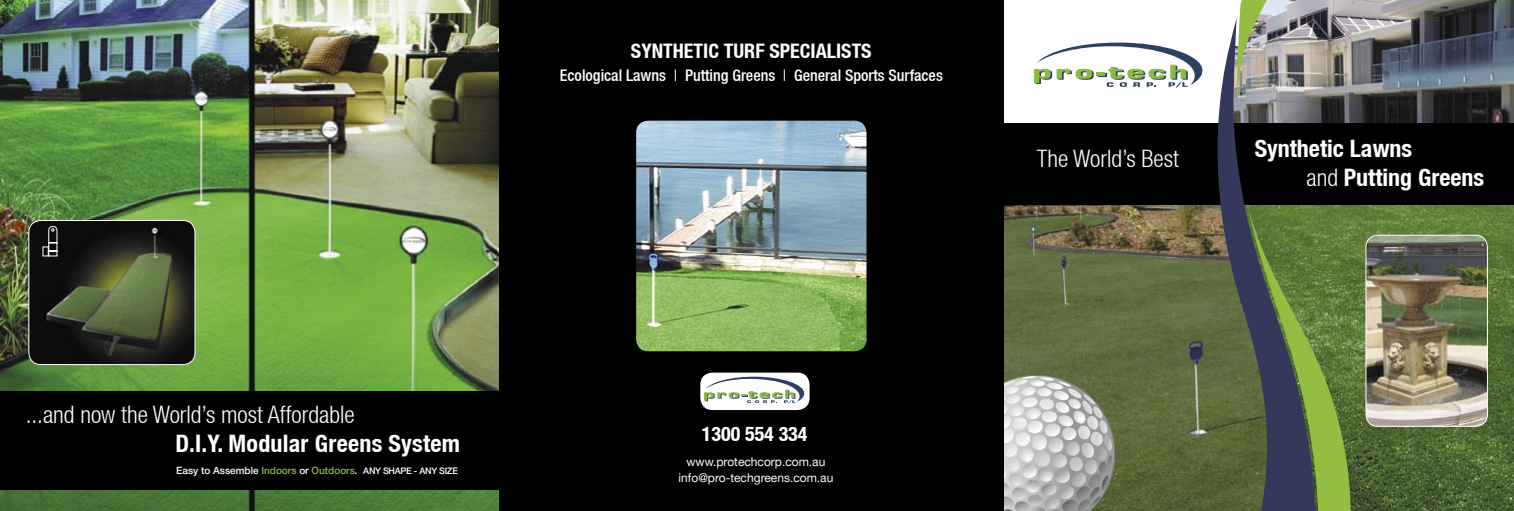
<style>
.page{position:relative;width:1514px;height:511px;background:#fff}
.page>*{position:absolute;margin:0;border:0;box-sizing:border-box;transform-origin:0 0}
.t1{font:700 condensed 24px/29px "Helvetica Neue";color:#fff}
.t2{font:300 condensed 24px "Helvetica Neue";color:#fff}
.t3{font:700 condensed 20px "Helvetica Neue";color:#fff}
.t4{font:500 condensed 16px "Helvetica Neue";color:#fff}
.t5{font:12px/16px "Helvetica Neue";color:#fff;text-align:center}
.t6{font:500 10px "Helvetica Neue";color:#fff}
.s1{font-weight:400}
.s2{color:#89bc40}
.s3{font-size:9px}
.s4{font-weight:300}
</style>
<div class="page">
<img style="left:0;top:0;width:499px;height:510px">
<img style="left:1003px;top:204px;width:213px;height:306px">
<svg style="left:1003px;top:374px;width:111px;height:136px;background:#b0b2ad"></svg>
<div style="left:499px;top:0;width:504px;height:510px;background:#000"></div>
<img style="left:1351px;top:291px;width:163px;height:219px">
<img style="left:636px;top:120px;width:230px;height:231px">
<div style="left:0;top:391px;width:508px;height:98px;background:#000"></div>
<img style="left:1351px;top:0;width:163px;height:291px">
<div style="left:958px;top:123px;width:556px;height:81px;background:#000"></div>
<svg style="left:1318px;top:0;width:33px;height:510px"></svg>
<svg style="left:1216px;top:0;width:102px;height:510px"></svg>
<img style="left:1365px;top:234px;width:123px;height:192px">
<svg style="left:28px;top:220px;width:167px;height:145px;background:#323728"></svg>
<svg style="left:1034px;top:43px;width:168px;height:44px"></svg>
<div style="left:700px;top:372px;width:109px;height:37px;background:#fff;border-radius:12px"></div>
<svg style="left:704px;top:376px;width:100px;height:27px"></svg>
<p class="t3" style="left:631px;top:38px;width:242px">SYNTHETIC TURF SPECIALISTS</p>
<p class="t4" style="left:560px;top:65px;width:384px">Ecological Lawns <span class="s1">|</span> Putting Greens <span class="s1">|</span> General Sports Surfaces</p>
<p class="t2" style="left:26px;top:401px;width:330px">...and now the World’s most Affordable</p>
<p class="t1" style="left:176px;top:428px;width:286px">D.I.Y. Modular Greens System</p>
<p class="t3" style="left:702px;top:421px;width:107px">1300 554 334</p>
<p class="t6" style="left:176px;top:464px;width:283px">Easy to Assemble <span class="s2">Indoors</span> or <span class="s2">Outdoors</span>. <span class="s3">ANY SHAPE - ANY SIZE</span></p>
<p class="t5" style="left:678px;top:453px;width:156px">www.protechcorp.com.au info@pro-techgreens.com.au</p>
<p class="t2" style="left:1037px;top:145px;width:144px">The World’s Best</p>
<p class="t1" style="left:1306px;top:134px;width:179px;text-indent:-52px">Synthetic Lawns<br><span class="s4">and</span> Putting Greens</p>
</div>
